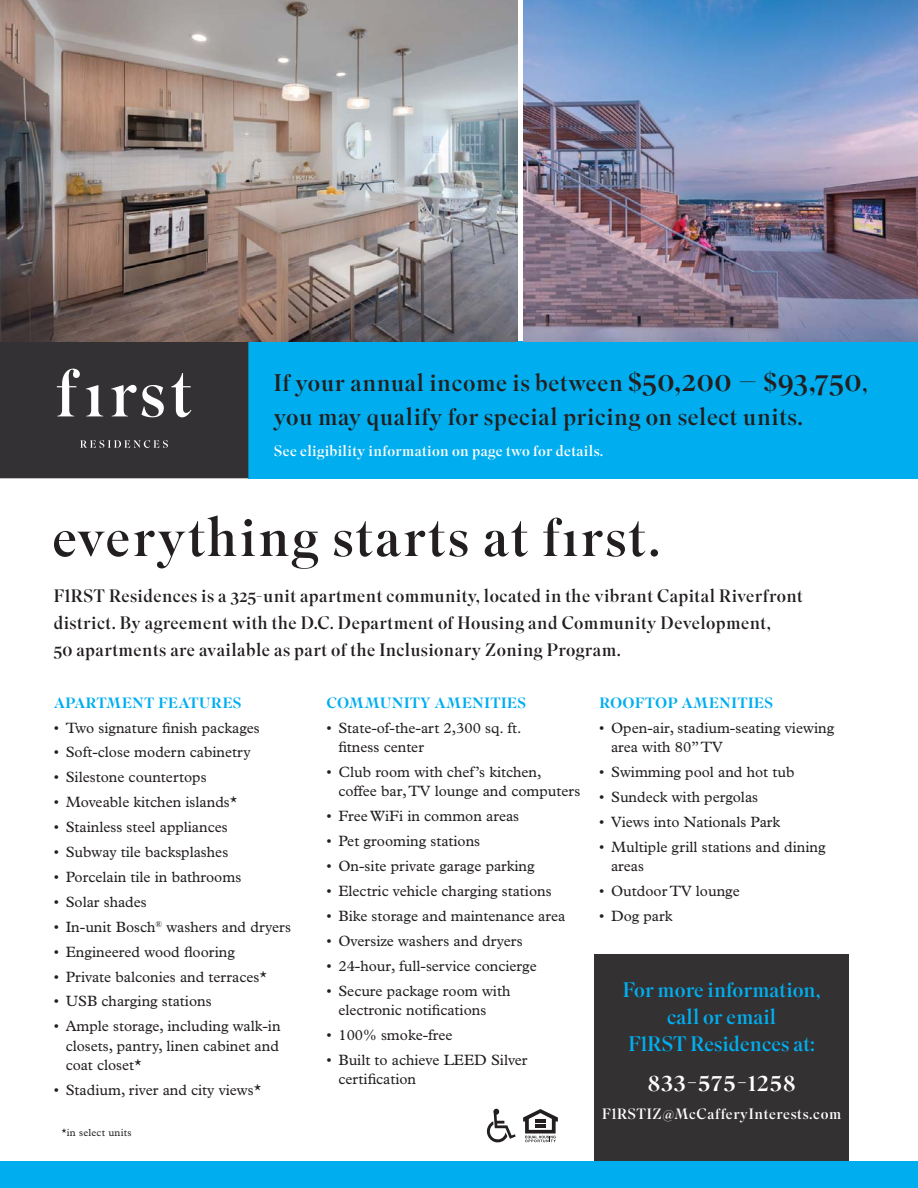
<style>
.page{position:relative;width:918px;height:1188px;background:#fff}
.page>*{position:absolute;margin:0;border:0;box-sizing:border-box;transform-origin:0 0}
.t1{font:27.75px "Superior Title";letter-spacing:.04em;color:#fff}
.t2{font:24px/33.9px "Superior Title";letter-spacing:.02em;color:#231f20}
.t3{font:21px/27px "Superior Title";color:#00aeef;text-align:center}
.t4{font:19.5px "Superior Title";color:#00aeef}
.t5{font:18px/27px "Superior Title";letter-spacing:.02em;color:#231f20}
.t6{font:15px/19.5px "Plantin";color:#231f20}
.t7{font:15px "Superior Title";letter-spacing:.02em;color:#fff}
.t8{font:15px "Superior Title";letter-spacing:.04em;color:#fff}
.t9{font:10.35px "Plantin";letter-spacing:.02em;color:#231f20}
.s1{font-size:30.75px}
</style>
<div class="page">
<div style="left:248px;top:341px;width:670px;height:137px;background:#00aeef"></div>
<div style="left:0;top:341px;width:248px;height:137px;background:#333133"></div>
<svg style="left:57px;top:369px;width:23px;height:47px"></svg>
<svg style="left:86px;top:385px;width:17px;height:31px"></svg>
<svg style="left:111px;top:385px;width:53px;height:32px"></svg>
<svg style="left:171px;top:373px;width:20px;height:44px"></svg>
<svg style="left:80px;top:440px;width:88px;height:8px"></svg>
<img style="left:0;top:0;width:517px;height:341px">
<img style="left:524px;top:0;width:394px;height:341px">
<svg style="left:54px;top:516px;width:604px;height:53px"></svg>
<div style="left:594px;top:955px;width:254px;height:206px;background:#333132"></div>
<div style="left:0;top:1161px;width:918px;height:27px;background:#00aeef"></div>
<svg style="left:487px;top:1109px;width:29px;height:33px"></svg>
<svg style="left:523px;top:1109px;width:35px;height:33px"></svg>
<hr style="left:535px;top:1119px;width:11px;height:4px;background:#231f20">
<hr style="left:535px;top:1124px;width:11px;height:4px;background:#231f20">
<h2 class="t2" style="left:274px;top:368px;width:595px">If your annual income is between <span class="s1">$50,200 – $93,750</span>, you may qualify for special pricing on select units.</h2>
<p class="t7" style="left:274px;top:445px;width:331px">See eligibility information on page two for details.</p>
<p class="t5" style="left:54px;top:584px;width:751px">F1RST Residences is a 325-unit apartment community, located in the vibrant Capital Riverfront district. By agreement with the D.C. Department of Housing and Community Development,<br>50 apartments are available as part of the Inclusionary Zoning Program.</p>
<h3 class="t4" style="left:54px;top:693px;width:190px">APARTMENT FEATURES</h3>
<p class="t6" style="left:54px;top:719px;width:208px">• Two signature finish packages</p>
<p class="t6" style="left:54px;top:744px;width:198px">• Soft-close modern cabinetry</p>
<p class="t6" style="left:54px;top:769px;width:154px">• Silestone countertops</p>
<p class="t6" style="left:54px;top:794px;width:185px">• Moveable kitchen islands*</p>
<p class="t6" style="left:54px;top:819px;width:176px">• Stainless steel appliances</p>
<p class="t6" style="left:54px;top:843px;width:176px">• Subway tile backsplashes</p>
<p class="t6" style="left:54px;top:868px;width:189px">• Porcelain tile in bathrooms</p>
<p class="t6" style="left:54px;top:893px;width:95px">• Solar shades</p>
<p class="t6" style="left:54px;top:918px;width:239px">• In-unit Bosch<sup>®</sup> washers and dryers</p>
<p class="t6" style="left:54px;top:943px;width:183px">• Engineered wood flooring</p>
<p class="t6" style="left:54px;top:968px;width:215px">• Private balconies and terraces*</p>
<p class="t6" style="left:54px;top:993px;width:159px">• USB charging stations</p>
<p class="t6" style="left:66px;top:1018px;width:216px;text-align:justify;text-indent:-12px">• Ample storage, including walk-in closets, pantry, linen cabinet and coat closet*</p>
<p class="t6" style="left:54px;top:1082px;width:209px">• Stadium, river and city views*</p>
<p class="t9" style="left:62px;top:1129px;width:71px">*in select units</p>
<h3 class="t4" style="left:326px;top:693px;width:201px">COMMUNITY AMENITIES</h3>
<p class="t6" style="left:338px;top:719px;width:185px;text-indent:-12px">• State-of-the-art 2,300 sq. ft. fitness center</p>
<p class="t6" style="left:338px;top:763px;width:243px;text-indent:-12px">• Club room with chef’s kitchen, coffee bar, TV lounge and computers</p>
<p class="t6" style="left:326px;top:808px;width:194px">• Free WiFi in common areas</p>
<p class="t6" style="left:326px;top:833px;width:155px">• Pet grooming stations</p>
<p class="t6" style="left:326px;top:858px;width:210px">• On-site private garage parking</p>
<p class="t6" style="left:326px;top:882px;width:227px">• Electric vehicle charging stations</p>
<p class="t6" style="left:326px;top:907px;width:240px">• Bike storage and maintenance area</p>
<p class="t6" style="left:326px;top:932px;width:198px">• Oversize washers and dryers</p>
<p class="t6" style="left:326px;top:957px;width:212px">• 24-hour, full-service concierge</p>
<p class="t6" style="left:338px;top:982px;width:174px;text-indent:-12px">• Secure package room with electronic notifications</p>
<p class="t6" style="left:326px;top:1026px;width:128px">• 100% smoke-free</p>
<p class="t6" style="left:338px;top:1051px;width:191px;text-indent:-12px">• Built to achieve LEED Silver certification</p>
<h3 class="t4" style="left:599px;top:693px;width:176px">ROOFTOP AMENITIES</h3>
<p class="t6" style="left:611px;top:719px;width:225px;text-indent:-12px">• Open-air, stadium-seating viewing area with 80” TV</p>
<p class="t6" style="left:599px;top:763px;width:197px">• Swimming pool and hot tub</p>
<p class="t6" style="left:599px;top:788px;width:161px">• Sundeck with pergolas</p>
<p class="t6" style="left:599px;top:813px;width:183px">• Views into Nationals Park</p>
<p class="t6" style="left:611px;top:838px;width:216px;text-indent:-12px">• Multiple grill stations and dining areas</p>
<p class="t6" style="left:599px;top:882px;width:142px">• Outdoor TV lounge</p>
<p class="t6" style="left:599px;top:907px;width:75px">• Dog park</p>
<h3 class="t3" style="left:623px;top:979px;width:199px">For more information, call or email<br>F1RST Residences at:</h3>
<h1 class="t1" style="left:648px;top:1070px;width:149px">833-575-1258</h1>
<p class="t8" style="left:602px;top:1107px;width:241px">F1RSTIZ@McCafferyInterests.com</p>
</div>
